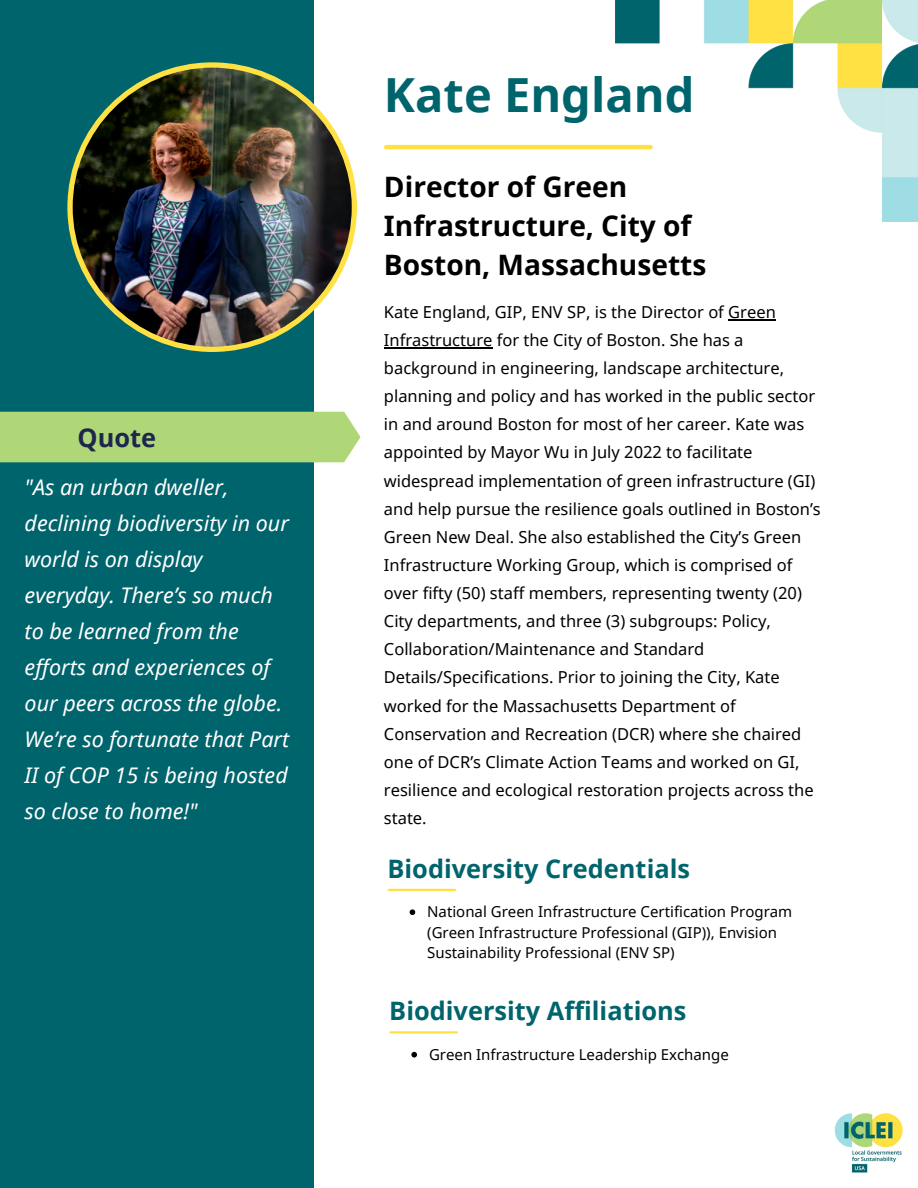
<style>
.page{position:relative;width:918px;height:1188px;background:#fff}
.page>*{position:absolute;margin:0;border:0;box-sizing:border-box;transform-origin:0 0}
.t1{font:700 47.1px "Noto Sans";color:#00646c}
.t2{font:700 28.2px/39.3px "Noto Sans";color:#000}
.t3{font:700 25.35px "Noto Sans";color:#00646c}
.t4{font:700 25.35px "Noto Sans";color:#1e264d}
.t5{font:italic 21.45px/36px "Noto Sans";color:#fff}
.t6{font:16.5px/28.2px "Noto Sans";color:#000}
.t7{font:15px/20.2px "Noto Sans";color:#000}
</style>
<div class="page">
<div style="left:0;top:0;width:314px;height:1188px;background:#00646c"></div>
<hr style="left:386px;top:145px;width:265px;height:4px;background:#ffe144">
<div style="left:0;top:412px;width:361px;height:50px;background:#afd778"></div>
<img style="left:67px;top:62px;width:290px;height:290px">
<img style="left:615px;top:0;width:303px;height:221px">
<hr style="left:389px;top:889px;width:66px;height:2px;background:#ffe144">
<svg style="left:410px;top:909px;width:5px;height:6px"></svg>
<img style="left:834px;top:1113px;width:69px;height:60px">
<hr style="left:728px;top:319px;width:48px;height:1px;background:#000">
<hr style="left:384px;top:347px;width:108px;height:1px;background:#000">
<hr style="left:390px;top:1031px;width:67px;height:3px;background:#ffe144">
<svg style="left:411px;top:1052px;width:6px;height:6px"></svg>
<h3 class="t4" style="left:78px;top:420px;width:80px">Quote</h3>
<p class="t5" style="left:25px;top:468px;width:266px">"As an urban dweller, declining biodiversity in our world is on display everyday. There’s so much to be learned from the efforts and experiences of our peers across the globe.<br>We’re so fortunate that Part<br>II of COP 15 is being hosted so close to home!"</p>
<h1 class="t1" style="left:384px;top:61px;width:312px">Kate England</h1>
<h2 class="t2" style="left:384px;top:166px;width:324px">Director of Green<br>Infrastructure, City of<br>Boston, Massachusetts</h2>
<p class="t6" style="left:384px;top:297px;width:438px">Kate England, GIP, ENV SP, is the Director of Green Infrastructure for the City of Boston. She has a background in engineering, landscape architecture, planning and policy and has worked in the public sector in and around Boston for most of her career. Kate was appointed by Mayor Wu in July 2022 to facilitate widespread implementation of green infrastructure (GI) and help pursue the resilience goals outlined in Boston’s Green New Deal. She also established the City’s Green Infrastructure Working Group, which is comprised of over fifty (50) staff members, representing twenty (20)<br>City departments, and three (3) subgroups: Policy, Collaboration/Maintenance and Standard Details/Specifications. Prior to joining the City, Kate worked for the Massachusetts Department of Conservation and Recreation (DCR) where she chaired one of DCR’s Climate Action Teams and worked on GI, resilience and ecological restoration projects across the state.</p>
<h3 class="t3" style="left:388px;top:851px;width:304px">Biodiversity Credentials</h3>
<p class="t7" style="left:427px;top:901px;width:367px">National Green Infrastructure Certification Program (Green Infrastructure Professional (GIP)), Envision<br>Sustainability Professional (ENV SP)</p>
<h3 class="t3" style="left:389px;top:993px;width:299px">Biodiversity Affiliations</h3>
<p class="t7" style="left:429px;top:1044px;width:301px">Green Infrastructure Leadership Exchange</p>
</div>
